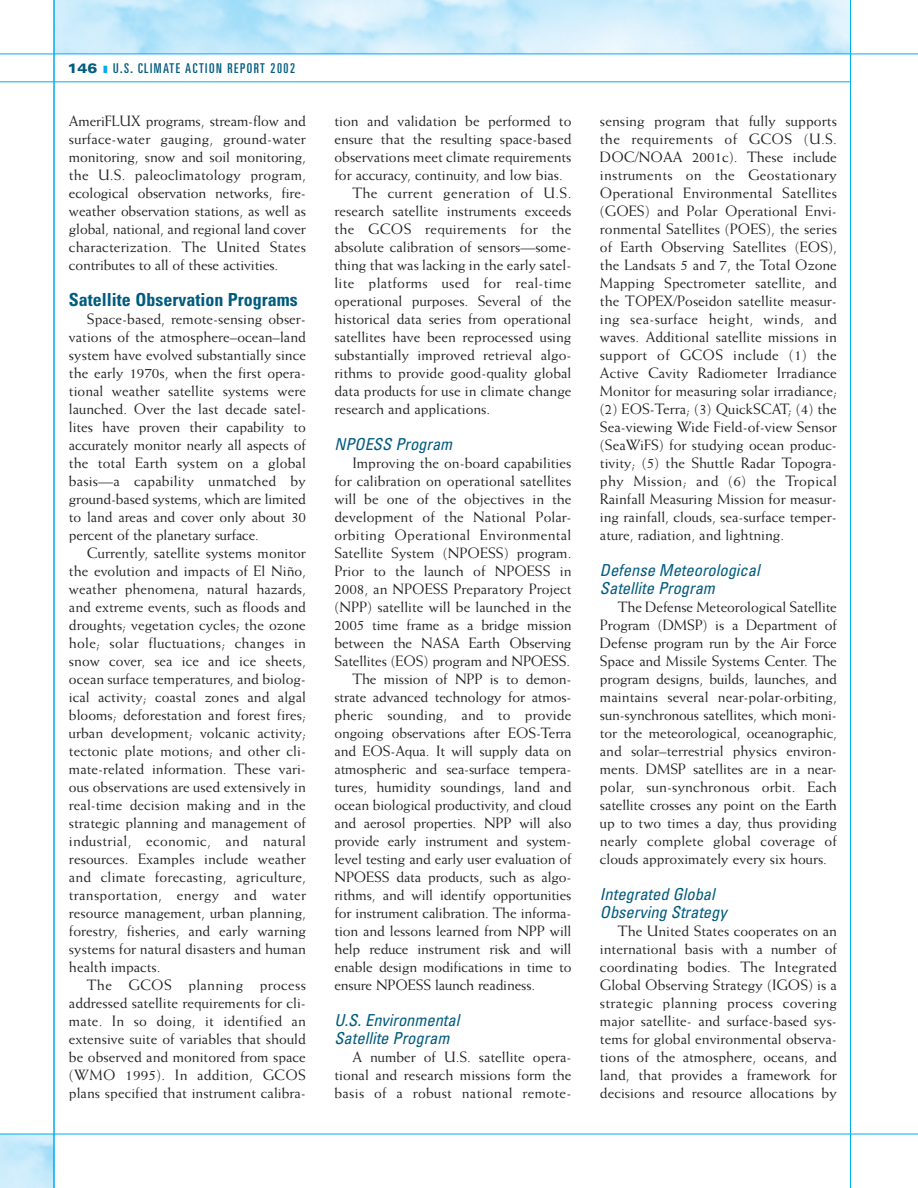
<style>
.page{position:relative;width:918px;height:1188px;background:#fff}
.page>*{position:absolute;margin:0;border:0;box-sizing:border-box;transform-origin:0 0}
.t1{font:700 condensed 18px "Univers";color:#005b7f}
.t2{font:italic condensed 16.5px/18px "Univers";color:#005b7f}
.t3{font:15px/18px "Weiss";color:#231f1f;text-align:justify}
.t4{font:15px "Weiss";letter-spacing:.02em;color:#231f1f}
.t5{font:ultra-condensed 13.5px "Univers";letter-spacing:.11em;color:#005b7f}
.s1{font-weight:900;font-stretch:expanded}
.s2{color:#00adef}
</style>
<div class="page">
<img style="left:0;top:1135px;width:54px;height:53px">
<img style="left:55px;top:0;width:795px;height:54px">
<hr style="left:0;top:54px;width:918px;height:1px;background:#00adef">
<hr style="left:54px;top:0;width:1px;height:1188px;background:#00adef">
<hr style="left:850px;top:0;width:1px;height:1188px;background:#00adef">
<hr style="left:0;top:82px;width:850px;height:1px;background:#00adef">
<hr style="left:0;top:1134px;width:918px;height:1px;background:#00adef">
<p class="t5" style="left:68px;top:63px;width:229px"><span class="s1">146</span> <span class="s2">■</span> U.S. CLIMATE ACTION REPORT 2002</p>
<p class="t3" style="left:69px;top:113px;width:239px">AmeriFLUX programs, stream-flow and surface-water gauging, ground-water monitoring, snow and soil monitoring, the U.S. paleoclimatology program, ecological observation networks, fire&shy;weather observation stations, as well as global, national, and regional land cover characterization. The United States contributes to all of these activities.</p>
<p class="t1" style="left:69px;top:293px;width:230px">Satellite Observation Programs</p>
<p class="t3" style="left:69px;top:311px;width:239px;text-indent:18px">Space-based, remote-sensing obser&shy;vations of the atmosphere–ocean–land system have evolved substantially since the early 1970s, when the first opera&shy;tional weather satellite systems were launched. Over the last decade satel&shy;lites have proven their capability to accurately monitor nearly all aspects of the total Earth system on a global basis—a capability unmatched by ground-based systems, which are limited to land areas and cover only about 30 percent of the planetary surface.</p>
<p class="t3" style="left:69px;top:545px;width:239px;text-indent:18px">Currently, satellite systems monitor the evolution and impacts of El Niño, weather phenomena, natural hazards, and extreme events, such as floods and droughts; vegetation cycles; the ozone hole; solar fluctuations; changes in snow cover, sea ice and ice sheets, ocean surface temperatures, and biolog&shy;ical activity; coastal zones and algal blooms; deforestation and forest fires; urban development; volcanic activity; tectonic plate motions; and other cli&shy;mate-related information. These vari&shy;ous observations are used extensively in real-time decision making and in the strategic planning and management of industrial, economic, and natural resources. Examples include weather and climate forecasting, agriculture, transportation, energy and water resource management, urban planning, forestry, fisheries, and early warning systems for natural disasters and human health impacts.</p>
<p class="t3" style="left:69px;top:977px;width:239px;text-indent:18px">The GCOS planning process addressed satellite requirements for cli&shy;mate. In so doing, it identified an extensive suite of variables that should be observed and monitored from space (WMO 1995). In addition, GCOS plans specified that instrument calibra-</p>
<p class="t3" style="left:334px;top:113px;width:238px">tion and validation be performed to</p>
<p class="t3" style="left:334px;top:131px;width:238px">ensure that the resulting space-based</p>
<p class="t3" style="left:334px;top:149px;width:238px">observations meet climate requirements</p>
<p class="t3" style="left:334px;top:167px;width:230px">for accuracy, continuity, and low bias.</p>
<p class="t4" style="left:352px;top:187px;width:221px">The current generation of U.S.</p>
<p class="t3" style="left:334px;top:203px;width:238px">research satellite instruments exceeds</p>
<p class="t4" style="left:334px;top:223px;width:239px">the GCOS requirements for the</p>
<p class="t3" style="left:334px;top:239px;width:238px">absolute calibration of sensors—some-</p>
<p class="t3" style="left:334px;top:257px;width:239px">thing that was lacking in the early satel-</p>
<p class="t4" style="left:334px;top:277px;width:238px">lite platforms used for real-time</p>
<p class="t3" style="left:334px;top:293px;width:238px">operational purposes. Several of the</p>
<p class="t3" style="left:334px;top:311px;width:238px">historical data series from operational</p>
<p class="t3" style="left:334px;top:329px;width:238px">satellites have been reprocessed using</p>
<p class="t3" style="left:334px;top:347px;width:238px">substantially improved retrieval algo-</p>
<p class="t3" style="left:334px;top:365px;width:238px">rithms to provide good-quality global</p>
<p class="t3" style="left:334px;top:383px;width:239px">data products for use in climate change</p>
<p class="t3" style="left:334px;top:401px;width:157px">research and applications.</p>
<p class="t2" style="left:334px;top:437px;width:119px">NPOESS Program</p>
<p class="t3" style="left:352px;top:455px;width:220px">Improving the on-board capabilities</p>
<p class="t3" style="left:334px;top:473px;width:238px">for calibration on operational satellites</p>
<p class="t3" style="left:334px;top:491px;width:239px">will be one of the objectives in the</p>
<p class="t3" style="left:334px;top:509px;width:238px">development of the National Polar-</p>
<p class="t4" style="left:334px;top:529px;width:239px">orbiting Operational Environmental</p>
<p class="t3" style="left:334px;top:545px;width:238px">Satellite System (NPOESS) program.</p>
<p class="t3" style="left:334px;top:563px;width:239px">Prior to the launch of NPOESS in</p>
<p class="t3" style="left:334px;top:581px;width:239px">2008, an NPOESS Preparatory Project</p>
<p class="t3" style="left:334px;top:599px;width:239px">(NPP) satellite will be launched in the</p>
<p class="t3" style="left:334px;top:617px;width:239px">2005 time frame as a bridge mission</p>
<p class="t3" style="left:334px;top:635px;width:239px">between the NASA Earth Observing</p>
<p class="t3" style="left:334px;top:653px;width:237px">Satellites (EOS) program and NPOESS.</p>
<p class="t3" style="left:352px;top:671px;width:221px">The mission of NPP is to demon-</p>
<p class="t3" style="left:334px;top:689px;width:239px">strate advanced technology for atmos-</p>
<p class="t3" style="left:334px;top:707px;width:238px">pheric sounding, and to provide</p>
<p class="t3" style="left:334px;top:725px;width:238px">ongoing observations after EOS-Terra</p>
<p class="t3" style="left:334px;top:743px;width:239px">and EOS-Aqua. It will supply data on</p>
<p class="t3" style="left:334px;top:761px;width:238px">atmospheric and sea-surface tempera-</p>
<p class="t3" style="left:334px;top:779px;width:238px">tures, humidity soundings, land and</p>
<p class="t3" style="left:334px;top:797px;width:239px">ocean biological productivity, and cloud</p>
<p class="t3" style="left:334px;top:815px;width:239px">and aerosol properties. NPP will also</p>
<p class="t3" style="left:334px;top:833px;width:239px">provide early instrument and system-</p>
<p class="t3" style="left:334px;top:851px;width:239px">level testing and early user evaluation of</p>
<p class="t3" style="left:334px;top:869px;width:239px">NPOESS data products, such as algo-</p>
<p class="t3" style="left:334px;top:887px;width:239px">rithms, and will identify opportunities</p>
<p class="t3" style="left:334px;top:905px;width:239px">for instrument calibration. The informa-</p>
<p class="t3" style="left:334px;top:923px;width:238px">tion and lessons learned from NPP will</p>
<p class="t3" style="left:334px;top:941px;width:239px">help reduce instrument risk and will</p>
<p class="t3" style="left:334px;top:959px;width:239px">enable design modifications in time to</p>
<p class="t3" style="left:334px;top:977px;width:202px">ensure NPOESS launch readiness.</p>
<p class="t2" style="left:334px;top:1013px;width:126px">U.S. Environmental<br>Satellite Program</p>
<p class="t3" style="left:334px;top:1049px;width:239px;text-indent:18px">A number of U.S. satellite opera&shy;tional and research missions form the basis of a robust national remote-</p>
<p class="t3" style="left:600px;top:113px;width:239px">sensing program that fully supports the requirements of GCOS (U.S.<br>DOC/NOAA 2001c). These include instruments on the Geostationary Operational Environmental Satellites (GOES) and Polar Operational Envi&shy;ronmental Satellites (POES), the series of Earth Observing Satellites (EOS), the Landsats 5 and 7, the Total Ozone Mapping Spectrometer satellite, and the TOPEX/Poseidon satellite measur&shy;ing sea-surface height, winds, and waves. Additional satellite missions in support of GCOS include (1) the Active Cavity Radiometer Irradiance Monitor for measuring solar irradiance; (2) EOS-Terra; (3) QuickSCAT; (4) the Sea-viewing Wide Field-of-view Sensor (SeaWiFS) for studying ocean produc&shy;tivity; (5) the Shuttle Radar Topogra&shy;phy Mission; and (6) the Tropical Rainfall Measuring Mission for measur&shy;ing rainfall, clouds, sea-surface temper&shy;ature, radiation, and lightning.</p>
<p class="t2" style="left:600px;top:563px;width:161px">Defense Meteorological<br>Satellite Program</p>
<p class="t3" style="left:600px;top:599px;width:239px;text-indent:18px">The Defense Meteorological Satellite Program (DMSP) is a Department of Defense program run by the Air Force Space and Missile Systems Center. The program designs, builds, launches, and maintains several near-polar-orbiting, sun-synchronous satellites, which moni&shy;tor the meteorological, oceanographic, and solar–terrestrial physics environ&shy;ments. DMSP satellites are in a near&shy;polar, sun-synchronous orbit. Each satellite crosses any point on the Earth up to two times a day, thus providing nearly complete global coverage of clouds approximately every six hours.</p>
<p class="t2" style="left:600px;top:887px;width:128px">Integrated Global<br>Observing Strategy</p>
<p class="t3" style="left:600px;top:923px;width:239px;text-indent:18px">The United States cooperates on an international basis with a number of coordinating bodies. The Integrated Global Observing Strategy (IGOS) is a strategic planning process covering major satellite- and surface-based sys&shy;tems for global environmental observa&shy;tions of the atmosphere, oceans, and land, that provides a framework for decisions and resource allocations by</p>
</div>
